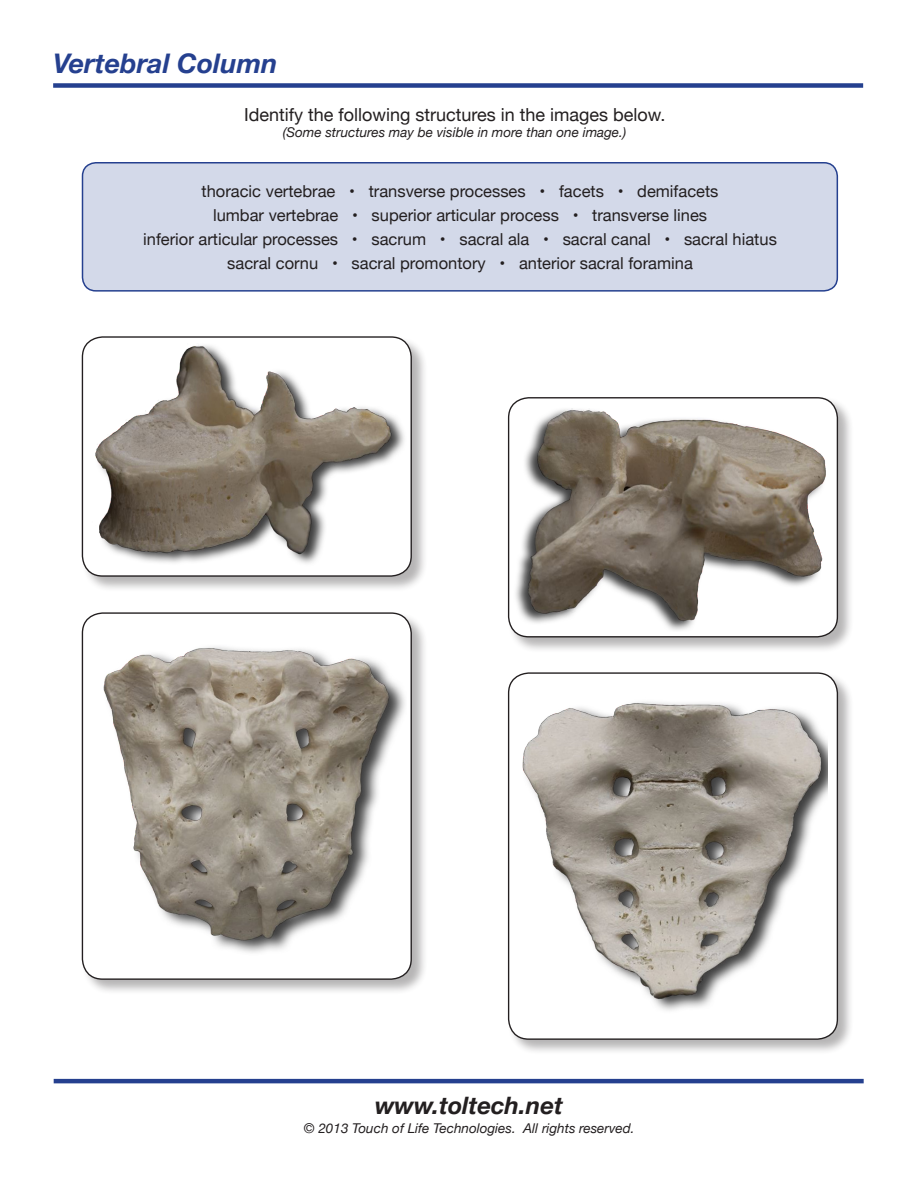
<style>
.page{position:relative;width:918px;height:1188px;background:#fff}
.page>*{position:absolute;margin:0;border:0;box-sizing:border-box;transform-origin:0 0}
.t1{font:italic 700 27px "Helvetica Neue";color:#25408f}
.t2{font:italic 700 24px "Helvetica Neue";color:#231f20}
.t3{font:18px "Helvetica Neue";color:#231f20}
.t4{font:16.5px "Helvetica Neue";color:#231f20}
.t5{font:italic 13.5px "Helvetica Neue";color:#231f20}
</style>
<div class="page">
<div style="left:53px;top:83px;width:810px;height:5px;background:#25408f"></div>
<div style="left:82px;top:163px;width:755px;height:128px;background:#d3d9e9;border-radius:14px"></div>
<div style="left:82px;top:162px;width:756px;height:130px;border:2px solid #25408f;border-radius:14px"></div>
<hr style="left:54px;top:1079px;width:810px;height:4px;background:#25408f">
<div style="left:507px;top:672px;width:347px;height:384px;background:#231f20;opacity:.33"></div>
<div style="left:509px;top:673px;width:328px;height:366px;background:#fff;border-radius:20px"></div>
<div style="left:508px;top:672px;width:330px;height:368px;border:1px solid #231f20;border-radius:20px"></div>
<img style="left:522px;top:702px;width:306px;height:309px">
<div style="left:81px;top:612px;width:347px;height:384px;background:#231f20;opacity:.33"></div>
<div style="left:82px;top:613px;width:329px;height:366px;background:#fff;border-radius:20px"></div>
<div style="left:82px;top:612px;width:330px;height:368px;border:1px solid #231f20;border-radius:20px"></div>
<img style="left:103px;top:647px;width:302px;height:306px">
<div style="left:81px;top:336px;width:347px;height:257px;background:#231f20;opacity:.33"></div>
<div style="left:82px;top:337px;width:329px;height:239px;background:#fff;border-radius:20px"></div>
<img style="left:88px;top:336px;width:320px;height:237px">
<div style="left:507px;top:396px;width:347px;height:258px;background:#231f20;opacity:.33"></div>
<div style="left:509px;top:398px;width:328px;height:239px;background:#fff;border-radius:20px"></div>
<div style="left:508px;top:397px;width:330px;height:241px;border:1px solid #231f20;border-radius:20px"></div>
<img style="left:514px;top:402px;width:318px;height:229px">
<p class="t1" style="left:53px;top:42px;width:226px">Vertebral Column</p>
<p class="t3" style="left:244px;top:101px;width:423px">Identify the following structures in the images below.</p>
<p class="t5" style="left:283px;top:122px;width:345px">(Some structures may be visible in more than one image.)</p>
<p class="t4" style="left:202px;top:179px;width:518px">thoracic vertebrae • transverse processes • facets • demifacets</p>
<p class="t4" style="left:213px;top:203px;width:496px">lumbar vertebrae • superior articular process • transverse lines</p>
<p class="t4" style="left:143px;top:227px;width:635px">inferior articular processes • sacrum • sacral ala • sacral canal • sacral hiatus</p>
<p class="t4" style="left:227px;top:251px;width:467px">sacral cornu • sacral promontory • anterior sacral foramina</p>
<p class="t2" style="left:375px;top:1087px;width:190px">www.toltech.net</p>
<p class="t5" style="left:304px;top:1118px;width:332px">© 2013 Touch of Life Technologies. All rights reserved.</p>
</div>
